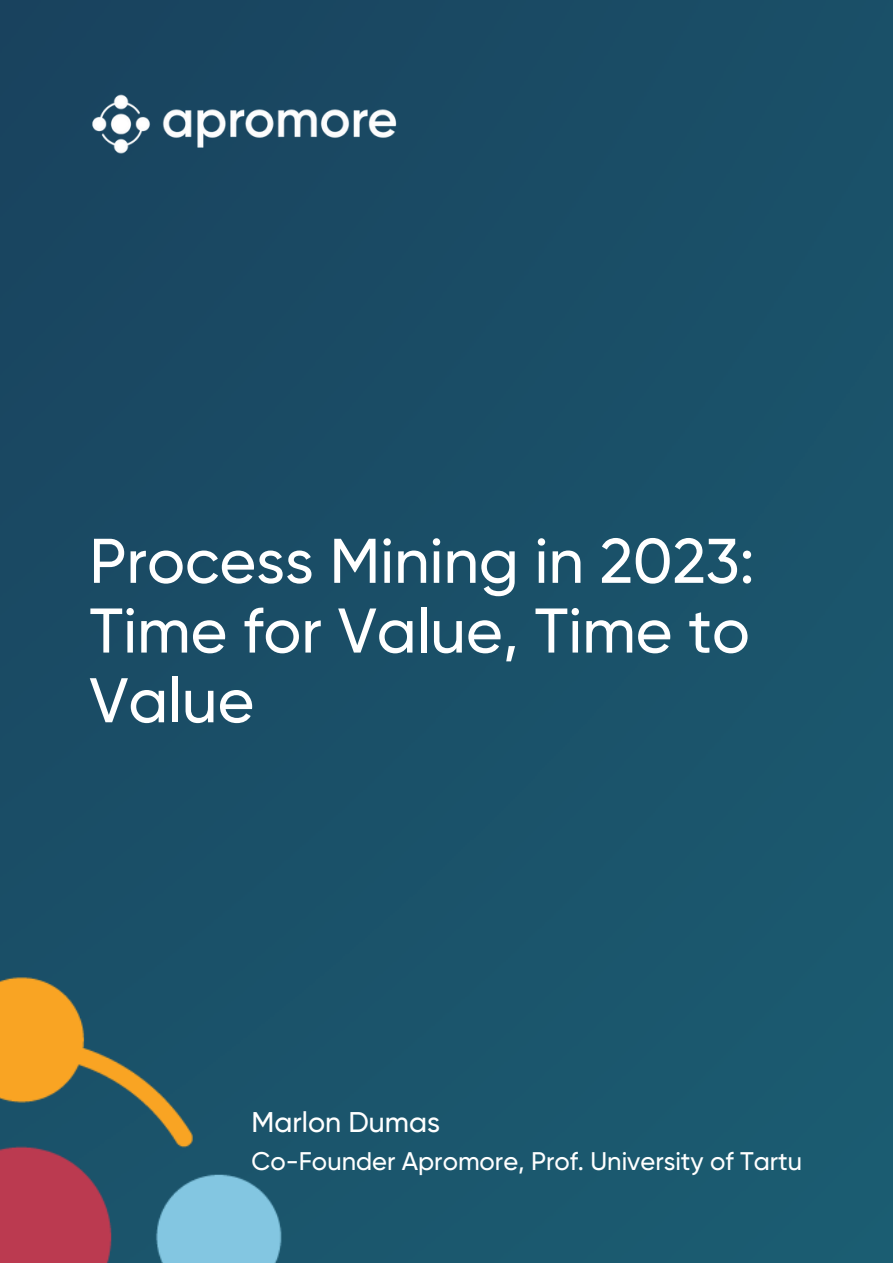
<style>
.page{position:relative;width:893px;height:1264px;background:#fff}
.page>*{position:absolute;margin:0;border:0;box-sizing:border-box;transform-origin:0 0}
.t1{font:500 63px/69.8px "Gilroy";color:#fff;text-align:justify}
.t2{font:500 28.5px "Gilroy";color:#fff}
.t3{font:500 25.5px "Gilroy";color:#fff}
</style>
<div class="page">
<img style="left:0;top:0;width:892px;height:1262px">
<img style="left:0;top:942px;width:317px;height:320px">
<img style="left:89px;top:92px;width:310px;height:63px">
<p class="t1" style="left:89px;top:526px;width:667px">Process Mining in 2023:<br>Time for Value, Time to Value</p>
<p class="t2" style="left:251px;top:1105px;width:190px">Marlon Dumas</p>
<p class="t3" style="left:251px;top:1145px;width:552px">Co-Founder Apromore, Prof. University of Tartu</p>
</div>
